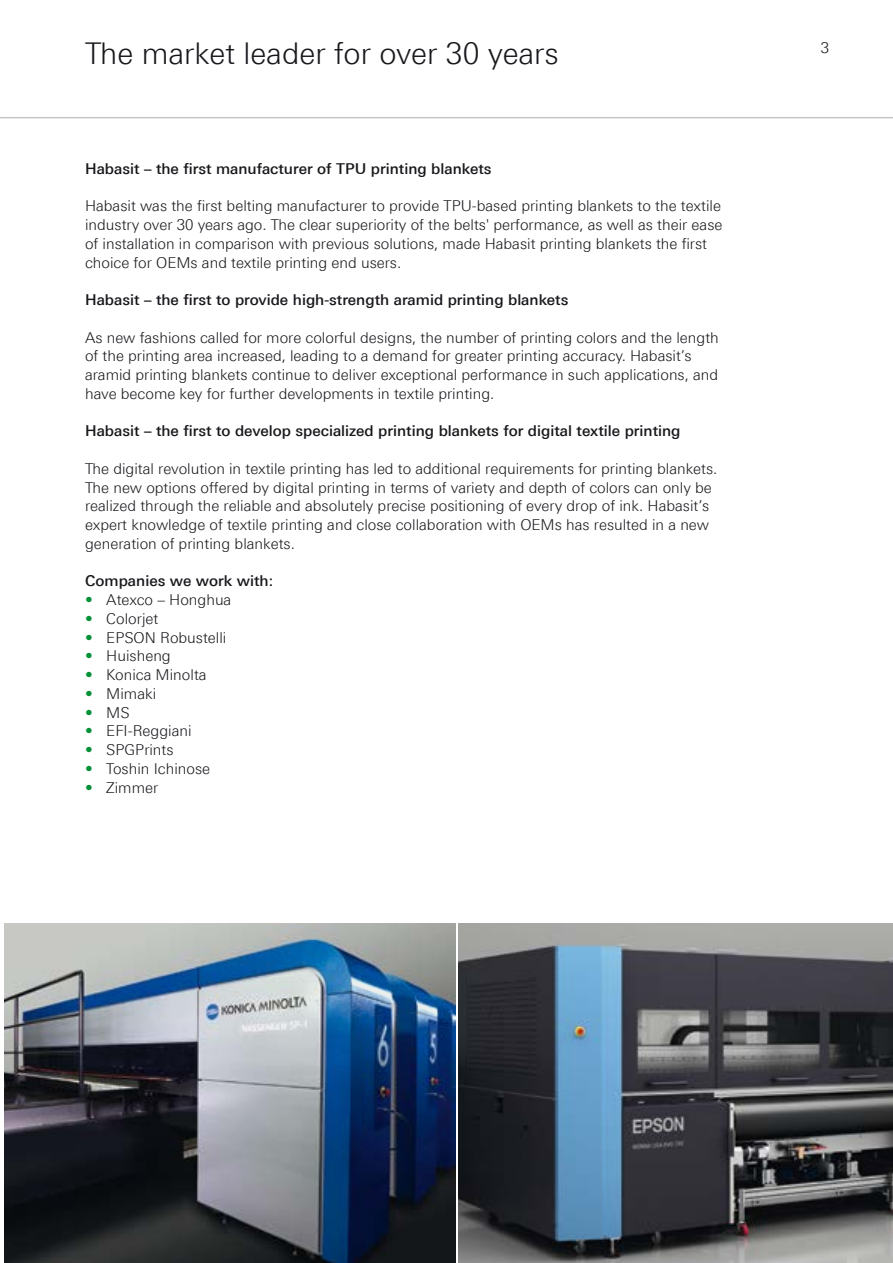
<style>
.page{position:relative;width:893px;height:1263px;background:#fff}
.page>*{position:absolute;margin:0;border:0;box-sizing:border-box;transform-origin:0 0}
.t1{font:300 30px "Linotype Univers 330";color:#1a171c}
.t2{font:300 15px/18.8px "Linotype Univers 330";color:#1a171c}
.t3{font:500 15px "Linotype Univers 530";color:#1a171c}
.s1{color:#009037}
</style>
<div class="page">
<hr style="left:0;top:117px;width:893px;height:1px;background:#c6c7c8">
<img style="left:4px;top:924px;width:451px;height:339px">
<img style="left:458px;top:924px;width:435px;height:339px">
<h1 class="t1" style="left:85px;top:36px;width:475px">The market leader for over 30 years</h1>
<p class="t3" style="left:85px;top:160px;width:408px">Habasit – the first manufacturer of TPU printing blankets</p>
<p class="t2" style="left:85px;top:196px;width:639px">Habasit was the first belting manufacturer to provide TPU-based printing blankets to the textile industry over 30 years ago. The clear superiority of the belts' performance, as well as their ease of installation in comparison with previous solutions, made Habasit printing blankets the first choice for OEMs and textile printing end users.</p>
<p class="t3" style="left:85px;top:291px;width:485px">Habasit – the first to provide high-strength aramid printing blankets</p>
<p class="t2" style="left:85px;top:328px;width:635px">As new fashions called for more colorful designs, the number of printing colors and the length of the printing area increased, leading to a demand for greater printing accuracy. Habasit’s aramid printing blankets continue to deliver exceptional performance in such applications, and have become key for further developments in textile printing.</p>
<p class="t3" style="left:85px;top:422px;width:597px">Habasit – the first to develop specialized printing blankets for digital textile printing</p>
<p class="t2" style="left:85px;top:459px;width:634px">The digital revolution in textile printing has led to additional requirements for printing blankets.<br>The new options offered by digital printing in terms of variety and depth of colors can only be realized through the reliable and absolutely precise positioning of every drop of ink. Habasit’s expert knowledge of textile printing and close collaboration with OEMs has resulted in a new generation of printing blankets.</p>
<p class="t3" style="left:85px;top:572px;width:190px">Companies we work with:</p>
<p class="t2" style="left:85px;top:590px;width:148px"><span class="s1">•</span> Atexco – Honghua</p>
<p class="t2" style="left:85px;top:609px;width:75px"><span class="s1">•</span> Colorjet</p>
<p class="t2" style="left:85px;top:628px;width:143px"><span class="s1">•</span> EPSON Robustelli</p>
<p class="t2" style="left:85px;top:646px;width:87px"><span class="s1">•</span> Huisheng</p>
<p class="t2" style="left:85px;top:665px;width:123px"><span class="s1">•</span> Konica Minolta</p>
<p class="t2" style="left:85px;top:684px;width:73px"><span class="s1">•</span> Mimaki</p>
<p class="t2" style="left:85px;top:703px;width:46px"><span class="s1">•</span> MS</p>
<p class="t2" style="left:85px;top:721px;width:108px"><span class="s1">•</span> EFI-Reggiani</p>
<p class="t2" style="left:85px;top:740px;width:90px"><span class="s1">•</span> SPGPrints</p>
<p class="t2" style="left:85px;top:759px;width:127px"><span class="s1">•</span> Toshin Ichinose</p>
<p class="t2" style="left:85px;top:778px;width:75px"><span class="s1">•</span> Zimmer</p>
<p class="t2" style="left:821px;top:39px;width:10px">3</p>
</div>
